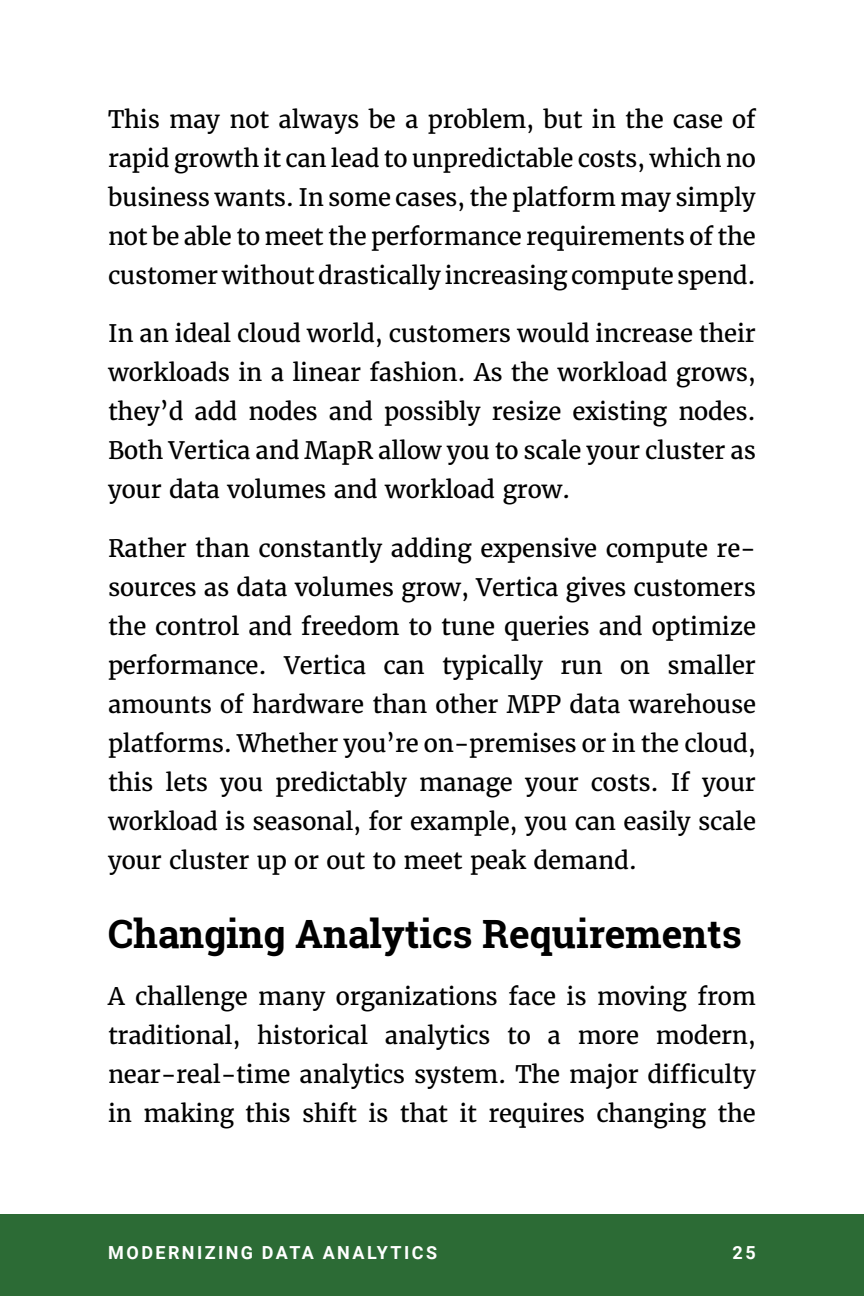
<style>
.page{position:relative;width:864px;height:1296px;background:#fff}
.page>*{position:absolute;margin:0;border:0;box-sizing:border-box;transform-origin:0 0}
.t1{font:700 39px "Roboto Slab";color:#000}
.t2{font:24px/39px "Merriweather";letter-spacing:-.01em;color:#000;text-align:justify}
.t3{font:700 18px "Roboto";letter-spacing:.135em;color:#fff}
</style>
<div class="page">
<div style="left:0;top:1215px;width:864px;height:81px;background:#2c6b35"></div>
<p class="t2" style="left:108px;top:100px;width:650px">This may not always be a problem, but in the case of rapid growth it can lead to unpredictable costs, which no business wants. In some cases, the platform may simply not be able to meet the performance requirements of the customer without drastically increasing compute spend.</p>
<p class="t2" style="left:108px;top:315px;width:650px">In an ideal cloud world, customers would increase their workloads in a linear fashion. As the workload grows, they’d add nodes and possibly resize existing nodes.<br>Both Vertica and MapR allow you to scale your cluster as your data volumes and workload grow.</p>
<p class="t2" style="left:108px;top:529px;width:650px">Rather than constantly adding expensive compute re&shy;sources as data volumes grow, Vertica gives customers the control and freedom to tune queries and optimize performance. Vertica can typically run on smaller amounts of hardware than other MPP data warehouse platforms. Whether you’re on-premises or in the cloud, this lets you predictably manage your costs. If your workload is seasonal, for example, you can easily scale your cluster up or out to meet peak demand.</p>
<h1 class="t1" style="left:108px;top:907px;width:635px">Changing Analytics Requirements</h1>
<p class="t2" style="left:108px;top:978px;width:650px">A challenge many organizations face is moving from traditional, historical analytics to a more modern, near-real-time analytics system. The major difficulty in making this shift is that it requires changing the</p>
<p class="t3" style="left:108px;top:1245px;width:330px">MODERNIZING DATA ANALYTICS</p>
<p class="t3" style="left:733px;top:1245px;width:25px">25</p>
</div>
